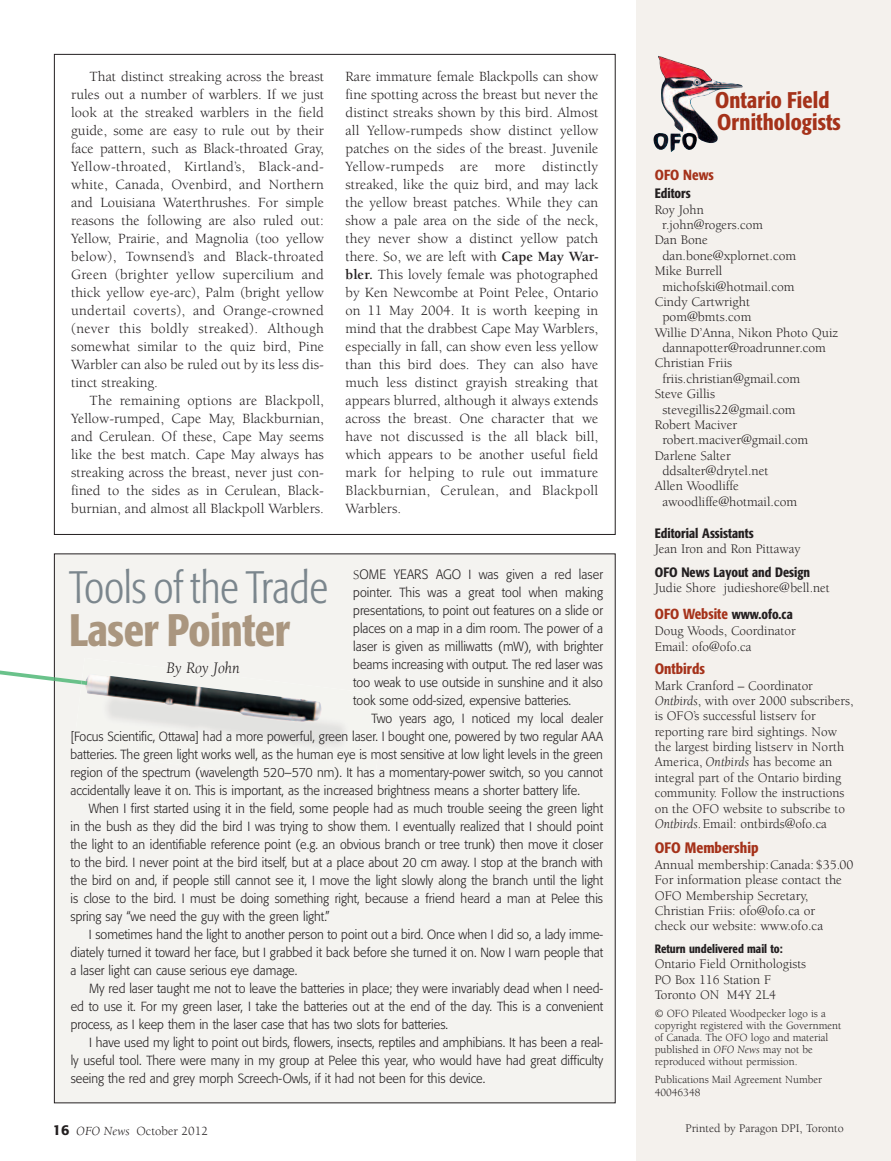
<style>
.page{position:relative;width:891px;height:1161px;background:#fff}
.page>*{position:absolute;margin:0;border:0;box-sizing:border-box;transform-origin:0 0}
.t1{font:300 condensed 45px "Formata";letter-spacing:-.01em;color:#7b868d}
.t2{font:500 condensed 45px "Formata";letter-spacing:-.01em;color:#aa967f}
.t3{font:500 condensed 22.5px/22.5px "Formata";letter-spacing:.005em;color:#a5321a}
.t4{font:italic 16.5px "Berkeley";color:#231f20}
.t5{font:500 condensed 15px "Formata";color:#a5321a}
.t6{font:14.4px/18px "Berkeley";color:#231f20;text-align:justify}
.t7{font:500 condensed 14.4px "Formata";color:#a5321a}
.t8{font:13.5px/15.5px "Berkeley";color:#231f20}
.t9{font:500 condensed 13.5px "Formata";color:#231f20}
.t10{font:300 13.2px/18px "Formata";color:#231f20;text-align:justify;scale:.95 1}
.t11{font:12.75px "Berkeley";color:#231f20}
.t12{font:12px "Berkeley";color:#231f20}
.t13{font:500 condensed 12px "Formata";color:#231f20}
.t14{font:11.25px/12px "Berkeley";color:#231f20}
.s1{font-weight:700}
.s2{font-family:"Berkeley";font-weight:400;font-size:13.5px}
.s3{font-size:13.5px}
.s4{font-family:"Formata";font-weight:500;font-size:14.25px}
.s5{font-style:italic}
.s6{font-size:13.5px;color:#231f20}
</style>
<div class="page">
<div style="left:636px;top:0;width:255px;height:1161px;background:#f4f1ed"></div>
<img style="left:658px;top:56px;width:85px;height:87px">
<img style="left:654px;top:133px;width:43px;height:19px">
<div style="left:56px;top:556px;width:558px;height:545px;background:#f4f3f0"></div>
<img style="left:73px;top:658px;width:312px;height:131px">
<img style="left:84px;top:674px;width:238px;height:48px">
<svg style="left:0;top:666px;width:87px;height:19px"></svg>
<p class="t6" style="left:71px;top:69px;width:254px;text-indent:18px">That distinct streaking across the breast rules out a number of warblers. If we just look at the streaked warblers in the field guide, some are easy to rule out by their face pattern, such as Black-throated Gray, Yellow-throated, Kirtland’s, Black-and&shy;white, Canada, Ovenbird, and Northern and Louisiana Waterthrushes. For simple reasons the following are also ruled out:<br>Yellow, Prairie, and Magnolia (too yellow below), Townsend’s and Black-throated Green (brighter yellow supercilium and thick yellow eye-arc), Palm (bright yellow undertail coverts), and Orange-crowned (never this boldly streaked). Although somewhat similar to the quiz bird, Pine Warbler can also be ruled out by its less dis&shy;tinct streaking.</p>
<p class="t6" style="left:71px;top:393px;width:254px;text-indent:18px">The remaining options are Blackpoll, Yellow-rumped, Cape May, Blackburnian, and Cerulean. Of these, Cape May seems like the best match. Cape May always has streaking across the breast, never just con&shy;fined to the sides as in Cerulean, Black&shy;burnian, and almost all Blackpoll Warblers.</p>
<p class="t6" style="left:346px;top:69px;width:254px">Rare immature female Blackpolls can show fine spotting across the breast but never the distinct streaks shown by this bird. Almost all Yellow-rumpeds show distinct yellow patches on the sides of the breast. Juvenile Yellow-rumpeds are more distinctly streaked, like the quiz bird, and may lack the yellow breast patches. While they can show a pale area on the side of the neck, they never show a distinct yellow patch there. So, we are left with <span class="s1">Cape May War&shy;bler.</span> This lovely female was photographed by Ken Newcombe at Point Pelee, Ontario on 11 May 2004. It is worth keeping in mind that the drabbest Cape May Warblers, especially in fall, can show even less yellow than this bird does. They can also have much less distinct grayish streaking that appears blurred, although it always extends across the breast. One character that we have not discussed is the all black bill, which appears to be another useful field mark for helping to rule out immature Blackburnian, Cerulean, and Blackpoll Warblers.</p>
<h1 class="t1" style="left:69px;top:569px;width:260px">Tools of the Trade</h1>
<h1 class="t2" style="left:69px;top:613px;width:223px">Laser Pointer</h1>
<p class="t4" style="left:167px;top:662px;width:75px">By Roy John</p>
<p class="t10" style="left:353px;top:566px;width:264px"><span class="s2">S</span><span class="s3">OME YEARS AGO</span> I was given a red laser pointer. This was a great tool when making presentations, to point out features on a slide or places on a map in a dim room. The power of a laser is given as milliwatts (mW), with brighter beams increasing with output. The red laser was too weak to use outside in sunshine and it also took some odd-sized, expensive batteries.</p>
<p class="t10" style="left:71px;top:710px;width:562px;text-indent:301px">Two years ago, I noticed my local dealer [Focus Scientific, Ottawa] had a more powerful, green laser. I bought one, powered by two regular AAA batteries. The green light works well, as the human eye is most sensitive at low light levels in the green region of the spectrum (wavelength 520–570 nm). It has a momentary-power switch, so you cannot accidentally leave it on. This is important, as the increased brightness means a shorter battery life.</p>
<p class="t10" style="left:71px;top:800px;width:562px;text-indent:18px">When I first started using it in the field, some people had as much trouble seeing the green light in the bush as they did the bird I was trying to show them. I eventually realized that I should point the light to an identifiable reference point (e.g. an obvious branch or tree trunk) then move it closer to the bird. I never point at the bird itself, but at a place about 20 cm away. I stop at the branch with the bird on and, if people still cannot see it, I move the light slowly along the branch until the light is close to the bird. I must be doing something right, because a friend heard a man at Pelee this spring say “we need the guy with the green light.”</p>
<p class="t10" style="left:71px;top:926px;width:562px;text-indent:18px">I sometimes hand the light to another person to point out a bird. Once when I did so, a lady imme&shy;diately turned it toward her face, but I grabbed it back before she turned it on. Now I warn people that a laser light can cause serious eye damage.</p>
<p class="t10" style="left:71px;top:980px;width:562px;text-indent:18px">My red laser taught me not to leave the batteries in place; they were invariably dead when I need&shy;ed to use it. For my green laser, I take the batteries out at the end of the day. This is a convenient process, as I keep them in the laser case that has two slots for batteries.</p>
<p class="t10" style="left:71px;top:1034px;width:562px;text-indent:18px">I have used my light to point out birds, flowers, insects, reptiles and amphibians. It has been a real&shy;ly useful tool. There were many in my group at Pelee this year, who would have had great difficulty seeing the red and grey morph Screech-Owls, if it had not been for this device.</p>
<p class="t11" style="left:53px;top:1126px;width:157px"><span class="s4">16</span> <span class="s5">OFO News</span> October 2012</p>
<h2 class="t3" style="left:715px;top:90px;width:127px">Ontario Field<br>Ornithologists</h2>
<p class="t7" style="left:655px;top:169px;width:61px">OFO News</p>
<p class="t9" style="left:655px;top:188px;width:38px">Editors</p>
<p class="t8" style="left:655px;top:203px;width:51px">Roy John</p>
<p class="t8" style="left:662px;top:218px;width:102px">r.john@rogers.com</p>
<p class="t8" style="left:655px;top:234px;width:55px">Dan Bone</p>
<p class="t8" style="left:662px;top:249px;width:135px">dan.bone@xplornet.com</p>
<p class="t8" style="left:655px;top:264px;width:69px">Mike Burrell</p>
<p class="t8" style="left:662px;top:280px;width:134px">michofski@hotmail.com</p>
<p class="t8" style="left:655px;top:295px;width:97px">Cindy Cartwright</p>
<p class="t8" style="left:662px;top:310px;width:91px">pom@bmts.com</p>
<p class="t8" style="left:655px;top:326px;width:185px">Willie D’Anna, Nikon Photo Quiz</p>
<p class="t8" style="left:662px;top:341px;width:165px">dannapotter@roadrunner.com</p>
<p class="t8" style="left:655px;top:357px;width:79px">Christian Friis</p>
<p class="t8" style="left:662px;top:372px;width:139px">friis.christian@gmail.com</p>
<p class="t8" style="left:655px;top:387px;width:62px">Steve Gillis</p>
<p class="t8" style="left:662px;top:403px;width:135px">stevegillis22@gmail.com</p>
<p class="t8" style="left:655px;top:418px;width:84px">Robert Maciver</p>
<p class="t8" style="left:662px;top:433px;width:147px">robert.maciver@gmail.com</p>
<p class="t8" style="left:655px;top:449px;width:78px">Darlene Salter</p>
<p class="t8" style="left:662px;top:464px;width:108px">ddsalter@drytel.net</p>
<p class="t8" style="left:655px;top:480px;width:86px">Allen Woodliffe</p>
<p class="t8" style="left:662px;top:495px;width:136px">awoodliffe@hotmail.com</p>
<p class="t9" style="left:655px;top:528px;width:100px">Editorial Assistants</p>
<p class="t8" style="left:655px;top:543px;width:147px">Jean Iron and Ron Pittaway</p>
<p class="t9" style="left:655px;top:567px;width:157px">OFO News Layout and Design</p>
<p class="t8" style="left:655px;top:582px;width:177px">Judie Shore judieshore@bell.net</p>
<p class="t7" style="left:655px;top:609px;width:140px">OFO Website <span class="s6">www.ofo.ca</span></p>
<p class="t8" style="left:655px;top:624px;width:142px">Doug Woods, Coordinator<br>Email: ofo@ofo.ca</p>
<p class="t5" style="left:655px;top:663px;width:52px">Ontbirds</p>
<p class="t8" style="left:655px;top:679px;width:200px">Mark Cranford – Coordinator <span class="s5">Ontbirds</span>, with over 2000 subscribers, is OFO’s successful listserv for reporting rare bird sightings. Now the largest birding listserv in North America, <span class="s5">Ontbirds</span> has become an integral part of the Ontario birding community. Follow the instructions on the OFO website to subscribe to <span class="s5">Ontbirds</span>.Email: ontbirds@ofo.ca</p>
<p class="t5" style="left:655px;top:842px;width:105px">OFO Membership</p>
<p class="t8" style="left:655px;top:858px;width:200px">Annual membership:Canada:$35.00<br>For information please contact the<br>OFO Membership Secretary,<br>Christian Friis: ofo@ofo.ca or<br>check our website: www.ofo.ca</p>
<p class="t13" style="left:655px;top:944px;width:129px">Return undelivered mail to:</p>
<p class="t8" style="left:655px;top:957px;width:153px">Ontario Field Ornithologists<br>PO Box 116 Station F<br>Toronto ON M4Y 2L4</p>
<p class="t14" style="left:655px;top:1008px;width:188px">© OFO Pileated Woodpecker logo is a copyright registered with the Government of Canada. The OFO logo and material published in <span class="s5">OFO News</span> may not be reproduced without permission.</p>
<p class="t14" style="left:655px;top:1074px;width:169px;line-height:13.5px">Publications Mail Agreement Number<br>40046348</p>
<p class="t12" style="left:686px;top:1123px;width:160px">Printed by Paragon DPI, Toronto</p>
</div>
